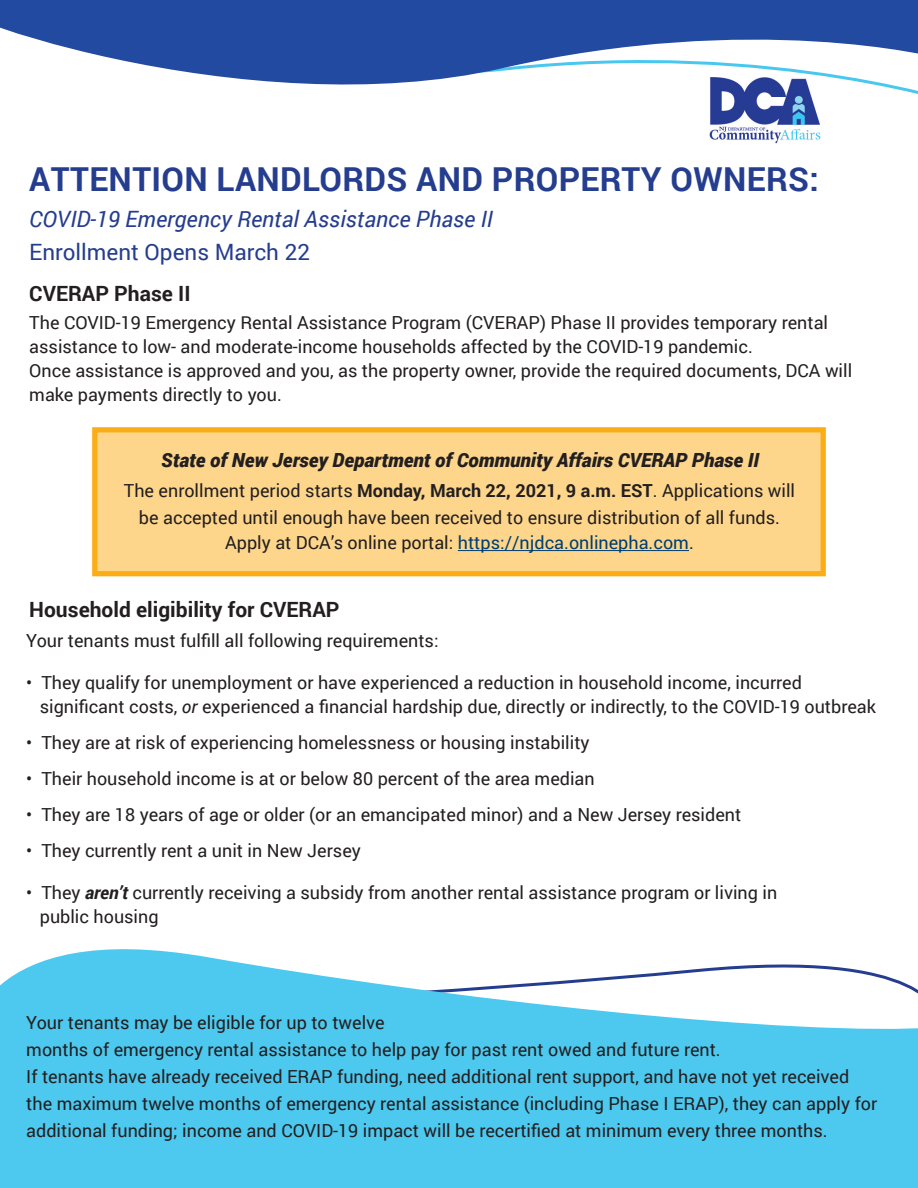
<style>
.page{position:relative;width:918px;height:1188px;background:#fff}
.page>*{position:absolute;margin:0;border:0;box-sizing:border-box;transform-origin:0 0}
.t1{font:700 33px "Roboto";letter-spacing:.01em;color:#253d8e}
.t2{font:italic 22.5px/33px "Roboto";color:#253d8e}
.t3{font:700 21px "Roboto";color:#231f20}
.t4{font:italic 900 19.5px "Roboto";color:#231f20}
.t5{font:18px/24px "Roboto";color:#231f20}
.t6{font:18px "Roboto";color:#003e70}
.s1{font-style:normal}
.s2{font-weight:700}
.s3{color:#231f20}
.s4{font-style:italic}
.s5{font-weight:700;font-style:italic}
</style>
<div class="page">
<div style="left:92px;top:427px;width:734px;height:149px;background:#fdd68b;border:5px solid #fbad17"></div>
<svg style="left:0;top:0;width:918px;height:94px;fill:#224aa0"></svg>
<hr style="left:458px;top:550px;width:231px;height:1px;background:#003e70">
<svg style="left:0;top:949px;width:918px;height:239px;fill:#4dc8ee"></svg>
<img style="left:709px;top:77px;width:112px;height:67px">
<p class="t1" style="left:29px;top:156px;width:791px">ATTENTION LANDLORDS AND PROPERTY OWNERS:</p>
<p class="t2" style="left:29px;top:201px;width:465px">COVID-19 Emergency Rental Assistance Phase II<br><span class="s1">Enrollment Opens March 22</span></p>
<p class="t3" style="left:29px;top:279px;width:163px">CVERAP Phase II</p>
<p class="t5" style="left:29px;top:310px;width:800px">The COVID-19 Emergency Rental Assistance Program (CVERAP) Phase II provides temporary rental assistance to low- and moderate-income households affected by the COVID-19 pandemic.</p>
<p class="t5" style="left:29px;top:358px;width:824px">Once assistance is approved and you, as the property owner, provide the required documents, DCA will make payments directly to you.</p>
<p class="t4" style="left:161px;top:446px;width:599px">State of New Jersey Department of Community Affairs CVERAP Phase II</p>
<p class="t5" style="left:124px;top:476px;width:673px;line-height:27px;text-align:center">The enrollment period starts <span class="s2">Monday, March 22, 2021, 9 a.m. EST</span>. Applications will be accepted until enough have been received to ensure distribution of all funds.</p>
<p class="t6" style="left:225px;top:530px;width:470px"><span class="s3">Apply at DCA’s online portal:</span> https://njdca.onlinepha.com<span class="s3">.</span></p>
<p class="t3" style="left:29px;top:594px;width:312px">Household eligibility for CVERAP</p>
<p class="t5" style="left:26px;top:628px;width:414px">Your tenants must fulfill all following requirements:</p>
<p class="t5" style="left:40px;top:670px;width:838px;text-indent:-14px">• They qualify for unemployment or have experienced a reduction in household income, incurred significant costs, <span class="s4">or</span> experienced a financial hardship due, directly or indirectly, to the COVID-19 outbreak</p>
<p class="t5" style="left:26px;top:730px;width:565px">• They are at risk of experiencing homelessness or housing instability</p>
<p class="t5" style="left:26px;top:766px;width:570px">• Their household income is at or below 80 percent of the area median</p>
<p class="t5" style="left:26px;top:802px;width:717px">• They are 18 years of age or older (or an emancipated minor) and a New Jersey resident</p>
<p class="t5" style="left:26px;top:838px;width:336px">• They currently rent a unit in New Jersey</p>
<p class="t5" style="left:40px;top:880px;width:739px;text-indent:-14px">• They <span class="s5">aren’t</span> currently receiving a subsidy from another rental assistance program or living in public housing</p>
<p class="t5" style="left:26px;top:1010px;width:360px">Your tenants may be eligible for up to twelve</p>
<p class="t5" style="left:26px;top:1037px;width:696px">months of emergency rental assistance to help pay for past rent owed and future rent.</p>
<p class="t5" style="left:26px;top:1063px;width:853px;line-height:27px">If tenants have already received ERAP funding, need additional rent support, and have not yet received the maximum twelve months of emergency rental assistance (including Phase I ERAP), they can apply for additional funding; income and COVID-19 impact will be recertified at minimum every three months.</p>
</div>
